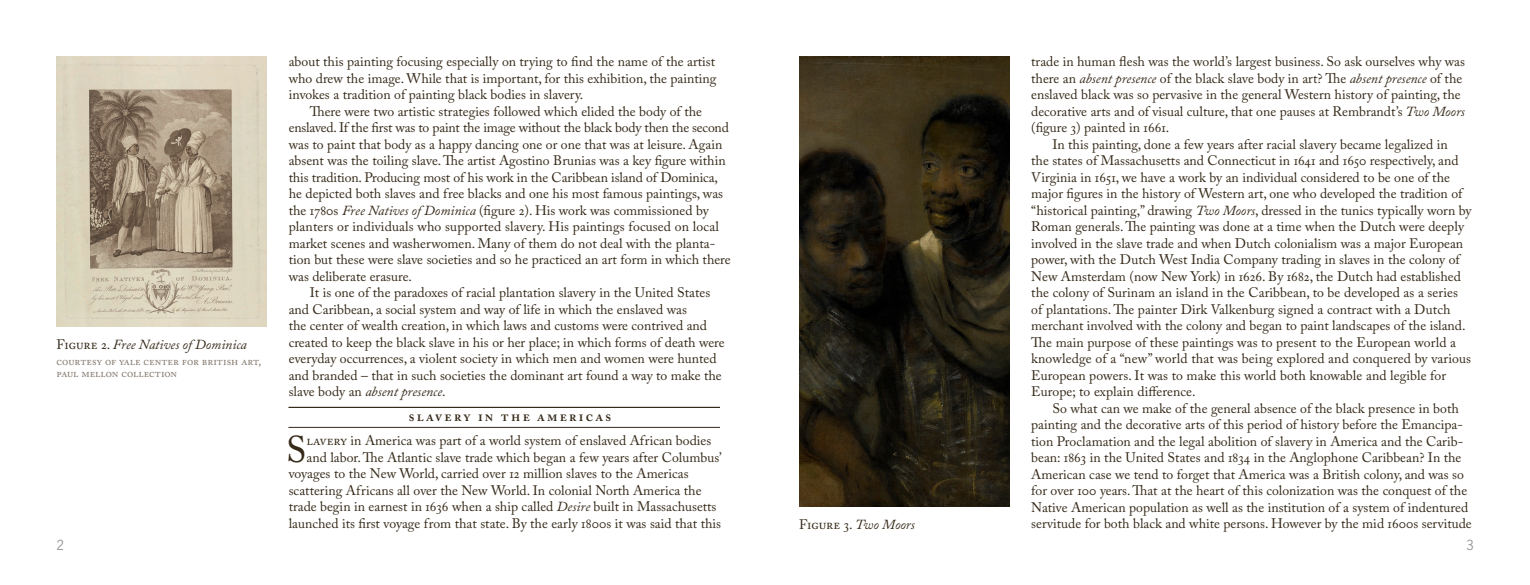
<style>
.page{position:relative;width:1530px;height:585px;background:#fff}
.page>*{position:absolute;margin:0;border:0;box-sizing:border-box;transform-origin:0 0}
.Body_Text_P2{font:37px "Adobe Caslon Pro";color:#352918}
.Subtitle{font:600 14.38px "Adobe Caslon Pro";letter-spacing:.15em;color:#352918}
.Body_Text{font:13.75px/16.5px "Adobe Caslon Pro";color:#352918}
.Body_Text_P2-2{font:13.75px/16.5px "Adobe Caslon Pro";color:#352918}
.Body_Text-2{font:italic 13.75px "Adobe Caslon Pro";color:#352918}
.t1{font:13.12px "News Gothic Std";color:#939598}
.Courtesy{font:11.25px/11.2px "Adobe Caslon Pro";color:#84786d}
.s1{font-style:normal}
.s2{font-style:italic}
</style>
<div class="page">
<img style="left:799px;top:56px;width:210px;height:450px">
<img style="left:56px;top:56px;width:211px;height:271px">
<hr style="left:288px;top:427px;width:432px;height:1px;background:#352918">
<hr style="left:288px;top:407px;width:432px;height:1px;background:#352918">
<p class="Body_Text-2" style="left:57px;top:337px;width:192px"><span class="s1">Figure 2.</span> Free Natives of Dominica</p>
<p class="Courtesy" style="left:57px;top:356px;width:206px">Courtesy of Yale Center for British Art,<br>Paul Mellon Collection</p>
<p class="Body_Text" style="left:289px;top:53px;width:429px;text-align:justify">about this painting focusing especially on trying to find the name of the artist who drew the image. While that is important, for this exhibition, the painting invokes a tradition of painting black bodies in slavery.</p>
<p class="Body_Text" style="left:289px;top:103px;width:443px;text-indent:21px">There were two artistic strategies followed which elided the body of the enslaved. If the first was to paint the image without the black body then the second was to paint that body as a happy dancing one or one that was at leisure. Again absent was the toiling slave. The artist Agostino Brunias was a key figure within this tradition. Producing most of his work in the Caribbean island of Dominica, he depicted both slaves and free blacks and one his most famous paintings, was the 1780s <span class="s2">Free Natives of Dominica</span> (figure 2). His work was commissioned by planters or individuals who supported slavery. His paintings focused on local market scenes and washerwomen. Many of them do not deal with the planta&shy;tion but these were slave societies and so he practiced an art form in which there was deliberate erasure.</p>
<p class="Body_Text" style="left:289px;top:284px;width:437px;text-indent:21px">It is one of the paradoxes of racial plantation slavery in the United States and Caribbean, a social system and way of life in which the enslaved was<br>the center of wealth creation, in which laws and customs were contrived and created to keep the black slave in his or her place; in which forms of death were everyday occurrences, a violent society in which men and women were hunted and branded – that in such societies the dominant art found a way to make the slave body an <span class="s2">absent presence</span>.</p>
<p class="Subtitle" style="left:408px;top:408px;width:203px">Slavery in the Americas</p>
<p class="Body_Text_P2" style="left:286px;top:427px;width:22px">S</p>
<p class="Body_Text_P2-2" style="left:307px;top:432px;width:406px">lavery in America was part of a world system of enslaved African bodies</p>
<p class="Body_Text_P2-2" style="left:307px;top:449px;width:417px">and labor. The Atlantic slave trade which began a few years after Columbus’</p>
<p class="Body_Text_P2-2" style="left:289px;top:465px;width:401px">voyages to the New World, carried over 12 million slaves to the Americas</p>
<p class="Body_Text_P2-2" style="left:289px;top:482px;width:414px">scattering Africans all over the New World. In colonial North America the</p>
<p class="Body_Text_P2-2" style="left:289px;top:498px;width:429px">trade begin in earnest in 1636 when a ship called <span class="s2">Desire</span> built in Massachusetts</p>
<p class="Body_Text_P2-2" style="left:289px;top:515px;width:434px">launched its first voyage from that state. By the early 1800s it was said that this</p>
<p class="Body_Text" style="left:799px;top:516px;width:117px">Figure 3. <span class="s2">Two Moors</span></p>
<p class="Body_Text_P2-2" style="left:1031px;top:53px;width:435px">trade in human flesh was the world’s largest business. So ask ourselves why was there an <span class="s2">absent presence</span> of the black slave body in art? The <span class="s2">absent presence</span> of the enslaved black was so pervasive in the general Western history of painting, the decorative arts and of visual culture, that one pauses at Rembrandt’s <span class="s2">Two Moors </span>(figure 3) painted in 1661.</p>
<p class="Body_Text" style="left:1031px;top:136px;width:442px;text-indent:21px">In this painting, done a few years after racial slavery became legalized in<br>the states of Massachusetts and Connecticut in 1641 and 1650 respectively, and Virginia in 1651, we have a work by an individual considered to be one of the major figures in the history of Western art, one who developed the tradition of “historical painting,” drawing <span class="s2">Two Moors</span>, dressed in the tunics typically worn by Roman generals. The painting was done at a time when the Dutch were deeply involved in the slave trade and when Dutch colonialism was a major European power, with the Dutch West India Company trading in slaves in the colony of New Amsterdam (now New York) in 1626. By 1682, the Dutch had established the colony of Surinam an island in the Caribbean, to be developed as a series of plantations. The painter Dirk Valkenburg signed a contract with a Dutch merchant involved with the colony and began to paint landscapes of the island.<br>The main purpose of these paintings was to present to the European world a knowledge of a “new” world that was being explored and conquered by various European powers. It was to make this world both knowable and legible for Europe; to explain difference.</p>
<p class="Body_Text" style="left:1031px;top:400px;width:442px;text-indent:21px">So what can we make of the general absence of the black presence in both painting and the decorative arts of this period of history before the Emancipa&shy;tion Proclamation and the legal abolition of slavery in America and the Carib&shy;bean: 1863 in the United States and 1834 in the Anglophone Caribbean? In the American case we tend to forget that America was a British colony, and was so for over 100 years. That at the heart of this colonization was the conquest of the Native American population as well as the institution of a system of indentured servitude for both black and white persons. However by the mid 1600s servitude</p>
<p class="t1" style="left:56px;top:537px;width:9px">2</p>
<p class="t1" style="left:1466px;top:537px;width:9px">3</p>
</div>
